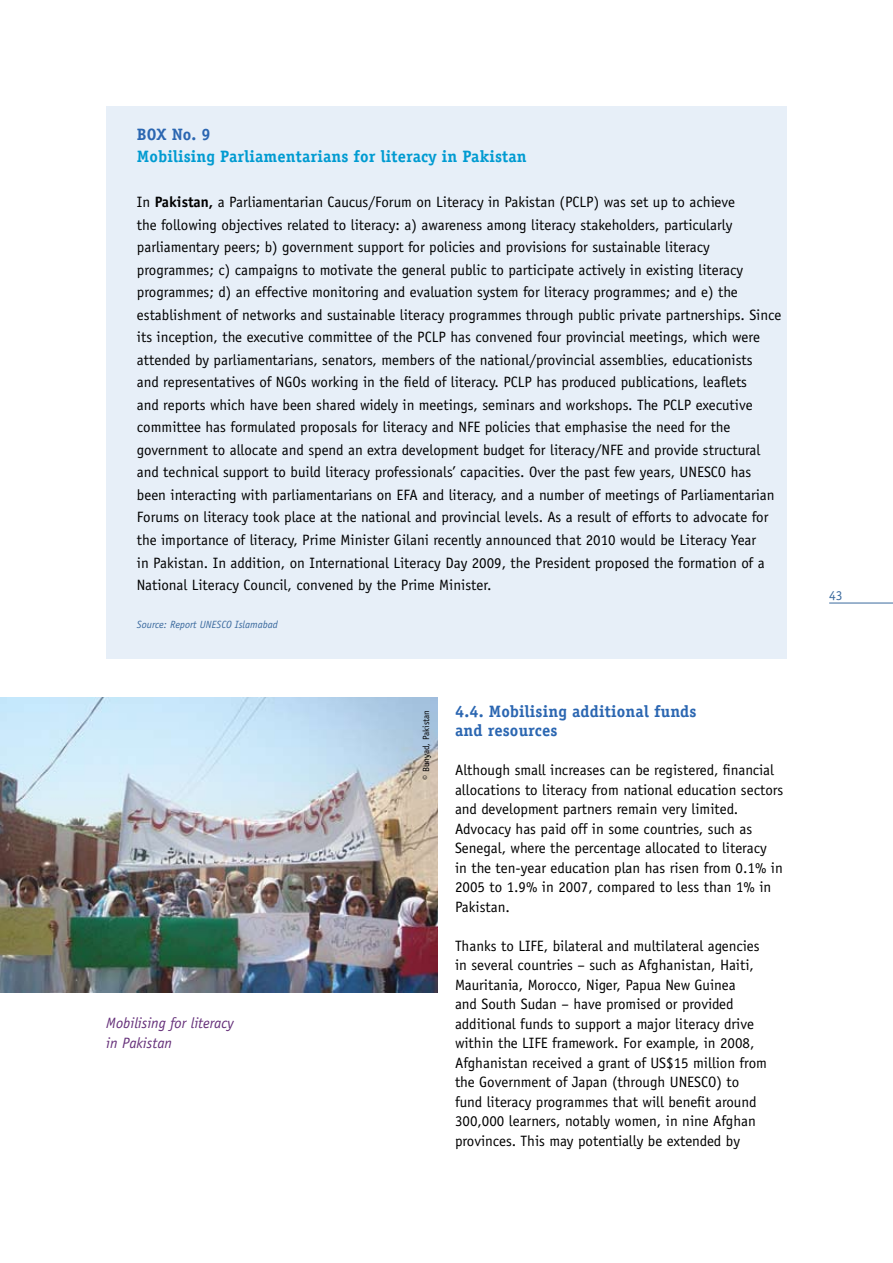
<style>
.page{position:relative;width:893px;height:1263px;background:#fff}
.page>*{position:absolute;margin:0;border:0;box-sizing:border-box;transform-origin:0 0}
.t1{font:700 16.5px/19.5px "Officina Serif";letter-spacing:.01em;color:#2b66b1}
.t2{font:700 16.5px "Officina Serif";letter-spacing:.01em;color:#009bd1}
.t3{font:15px/22.5px "Officina Sans";color:#000}
.t4{font:italic 15px/19.5px "Officina Sans";color:#652f79}
.t5{font:13.5px "Officina Sans";color:#3b6a9e}
.t6{font:italic 10.5px "Officina Sans";color:#3b6a9e}
.t7{font:9px "Officina Sans";color:#000}
.s1{font-weight:700}
</style>
<div class="page">
<hr style="left:829px;top:603px;width:64px;height:1px;background:#3b6a9e">
<div style="left:106px;top:106px;width:681px;height:552px;background:#e7eff8"></div>
<img style="left:0;top:697px;width:438px;height:295px">
<p class="t1" style="left:137px;top:124px;width:75px">BOX No. 9</p>
<p class="t2" style="left:137px;top:147px;width:391px">Mobilising Parliamentarians for literacy in Pakistan</p>
<p class="t3" style="left:137px;top:192px;width:646px">In <span class="s1">Pakistan,</span> a Parliamentarian Caucus/Forum on Literacy in Pakistan (PCLP) was set up to achieve<br>the following objectives related to literacy: a) awareness among literacy stakeholders, particularly parliamentary peers; b) government support for policies and provisions for sustainable literacy programmes; c) campaigns to motivate the general public to participate actively in existing literacy programmes; d) an effective monitoring and evaluation system for literacy programmes; and e) the establishment of networks and sustainable literacy programmes through public private partnerships. Since its inception, the executive committee of the PCLP has convened four provincial meetings, which were attended by parliamentarians, senators, members of the national/provincial assemblies, educationists<br>and representatives of NGOs working in the field of literacy. PCLP has produced publications, leaflets<br>and reports which have been shared widely in meetings, seminars and workshops. The PCLP executive committee has formulated proposals for literacy and NFE policies that emphasise the need for the government to allocate and spend an extra development budget for literacy/NFE and provide structural and technical support to build literacy professionals’ capacities. Over the past few years, UNESCO has been interacting with parliamentarians on EFA and literacy, and a number of meetings of Parliamentarian Forums on literacy took place at the national and provincial levels. As a result of efforts to advocate for the importance of literacy, Prime Minister Gilani recently announced that 2010 would be Literacy Year<br>in Pakistan. In addition, on International Literacy Day 2009, the President proposed the formation of a National Literacy Council, convened by the Prime Minister.</p>
<p class="t6" style="left:137px;top:618px;width:143px">Source: Report UNESCO Islamabad</p>
<p class="t4" style="left:106px;top:1013px;width:129px">Mobilising for literacy in Pakistan</p>
<p class="t7" style="left:423px;top:780px;width:71px;rotate:-90deg">© Bunyad, Pakistan</p>
<p class="t1" style="left:455px;top:701px;width:243px">4.4. Mobilising additional funds and resources</p>
<p class="t3" style="left:455px;top:761px;width:330px;line-height:19.5px">Although small increases can be registered, financial allocations to literacy from national education sectors and development partners remain very limited.<br>Advocacy has paid off in some countries, such as Senegal, where the percentage allocated to literacy<br>in the ten-year education plan has risen from 0.1% in 2005 to 1.9% in 2007, compared to less than 1% in Pakistan.</p>
<p class="t3" style="left:455px;top:937px;width:314px;line-height:19.5px">Thanks to LIFE, bilateral and multilateral agencies in several countries – such as Afghanistan, Haiti, Mauritania, Morocco, Niger, Papua New Guinea<br>and South Sudan – have promised or provided additional funds to support a major literacy drive within the LIFE framework. For example, in 2008, Afghanistan received a grant of US$15 million from the Government of Japan (through UNESCO) to fund literacy programmes that will benefit around 300,000 learners, notably women, in nine Afghan provinces. This may potentially be extended by</p>
<p class="t5" style="left:829px;top:590px;width:15px">43</p>
</div>
